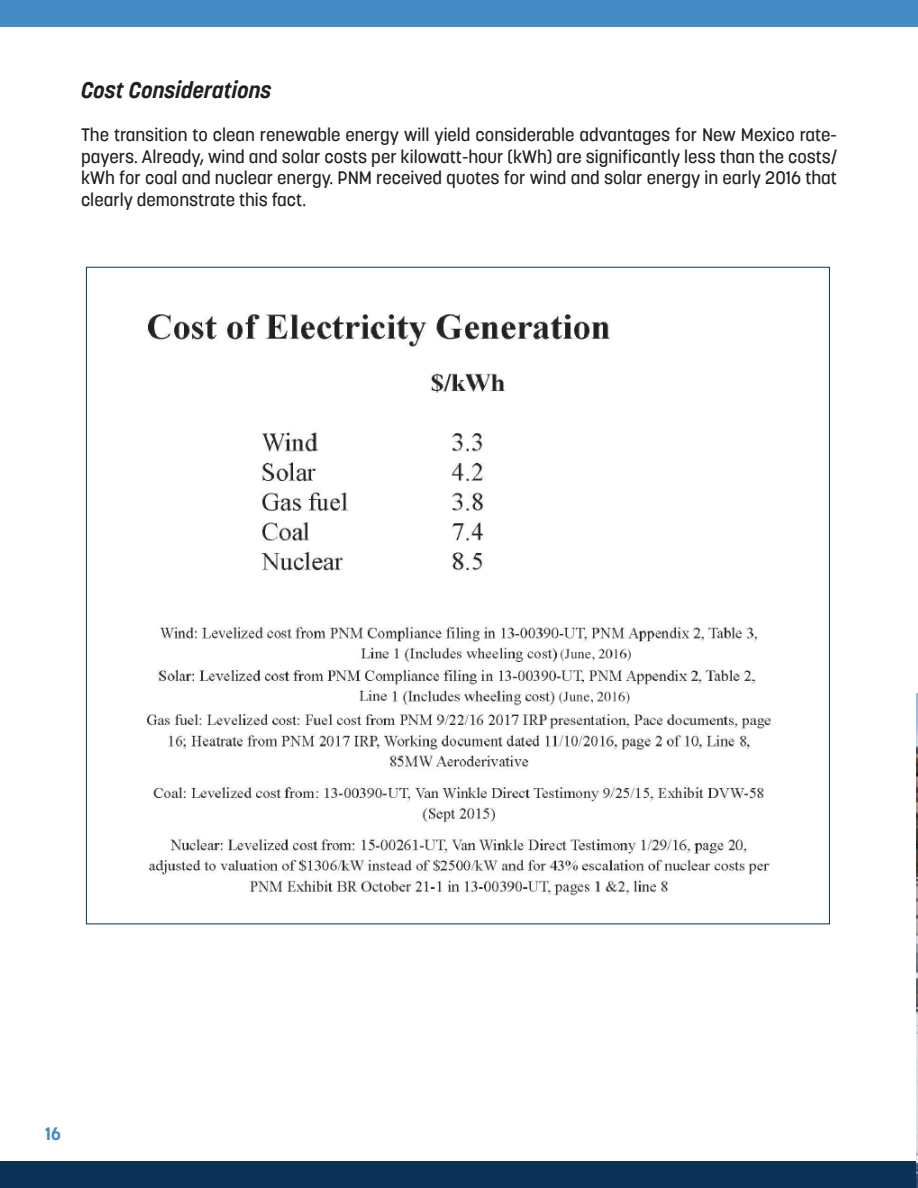
<style>
.page{position:relative;width:918px;height:1188px;background:#fff}
.page>*{position:absolute;margin:0;border:0;box-sizing:border-box;transform-origin:0 0}
.t1{font:italic 700 22.5px "Korolev W01";color:#231f20}
.t2{font:500 18px/21.6px "Korolev W01";color:#231f20;text-align:justify}
.t3{font:700 18px "Korolev W01";color:#458bc7}
</style>
<div class="page">
<img style="left:95px;top:266px;width:717px;height:305px">
<img style="left:95px;top:625px;width:717px;height:300px">
<div style="left:0;top:1161px;width:918px;height:27px;background:#0c3156"></div>
<div style="left:0;top:0;width:918px;height:27px;background:#458bc7"></div>
<img style="left:917px;top:693px;width:1px;height:495px">
<p class="t1" style="left:81px;top:76px;width:192px">Cost Considerations</p>
<p class="t2" style="left:81px;top:124px;width:758px">The transition to clean renewable energy will yield considerable advantages for New Mexico rate&shy;payers. Already, wind and solar costs per kilowatt-hour (kWh) are significantly less than the costs/ kWh for coal and nuclear energy. PNM received quotes for wind and solar energy in early 2016 that clearly demonstrate this fact.</p>
<p class="t3" style="left:45px;top:1123px;width:17px">16</p>
</div>
